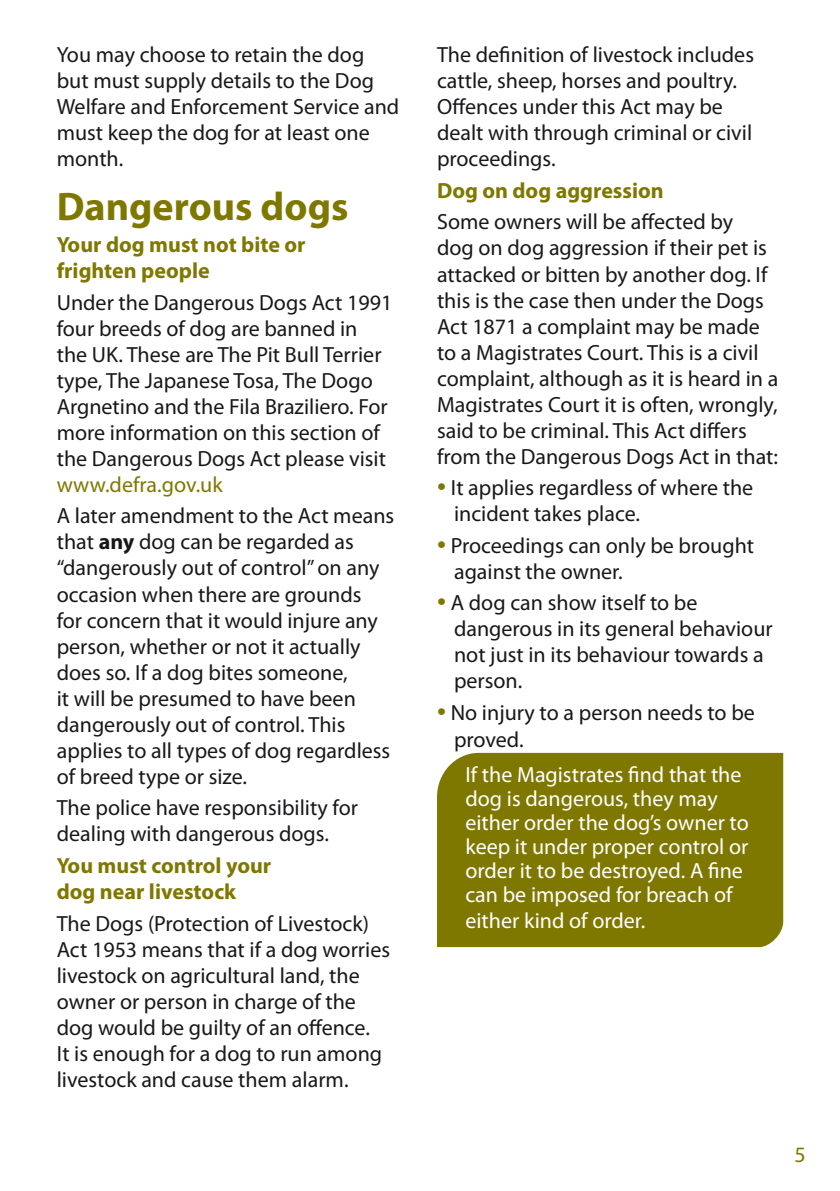
<style>
.page{position:relative;width:840px;height:1191px;background:#fff}
.page>*{position:absolute;margin:0;border:0;box-sizing:border-box;transform-origin:0 0}
.t1{font:700 40px "Myriad Pro";color:#7f7800}
.t2{font:22px/26px "Myriad Pro";color:#1a171b}
.t3{font:22px/24px "Myriad Pro";color:#fff}
.t4{font:700 22px/26px "Myriad Pro";color:#7f7800}
.t5{font:22px "Myriad Pro";color:#7f7800}
.s1{font-weight:700}
.s2{font-size:32px;color:#7f7800}
</style>
<div class="page">
<div style="left:437px;top:753px;width:345px;height:194px;background:#7f7800"></div>
<p class="t2" style="left:57px;top:41px;width:344px">You may choose to retain the dog but must supply details to the Dog<br>Welfare and Enforcement Service and must keep the dog for at least one month.</p>
<h2 class="t1" style="left:57px;top:181px;width:293px">Dangerous dogs</h2>
<h4 class="t4" style="left:57px;top:231px;width:250px">Your dog must not bite or frighten people</h4>
<p class="t2" style="left:57px;top:289px;width:337px">Under the Dangerous Dogs Act 1991 four breeds of dog are banned in the UK. These are The Pit Bull Terrier type, The Japanese Tosa, The Dogo Argnetino and the Fila Braziliero. For more information on this section of the Dangerous Dogs Act please visit</p>
<p class="t5" style="left:57px;top:471px;width:167px">www.defra.gov.uk</p>
<p class="t2" style="left:57px;top:503px;width:339px">A later amendment to the Act means that <span class="s1">any</span> dog can be regarded as “dangerously out of control” on any occasion when there are grounds<br>for concern that it would injure any person, whether or not it actually does so. If a dog bites someone,<br>it will be presumed to have been dangerously out of control. This applies to all types of dog regardless of breed type or size.</p>
<p class="t2" style="left:57px;top:794px;width:303px">The police have responsibility for dealing with dangerous dogs.</p>
<p class="t4" style="left:57px;top:852px;width:216px">You must control your dog near livestock</p>
<p class="t2" style="left:57px;top:910px;width:335px">The Dogs (Protection of Livestock)<br>Act 1953 means that if a dog worries livestock on agricultural land, the owner or person in charge of the dog would be guilty of an offence.<br>It is enough for a dog to run among livestock and cause them alarm.</p>
<p class="t2" style="left:437px;top:41px;width:318px">The definition of livestock includes cattle, sheep, horses and poultry.<br>Offences under this Act may be dealt with through criminal or civil proceedings.</p>
<p class="t4" style="left:437px;top:177px;width:228px">Dog on dog aggression</p>
<p class="t2" style="left:437px;top:209px;width:342px">Some owners will be affected by<br>dog on dog aggression if their pet is attacked or bitten by another dog. If this is the case then under the Dogs Act 1871 a complaint may be made to a Magistrates Court. This is a civil complaint, although as it is heard in a Magistrates Court it is often, wrongly, said to be criminal. This Act differs from the Dangerous Dogs Act in that:</p>
<p class="t2" style="left:454px;top:474px;width:300px;text-indent:-17px"><span class="s2">•</span> It applies regardless of where the incident takes place.</p>
<p class="t2" style="left:454px;top:532px;width:301px;text-indent:-17px"><span class="s2">•</span> Proceedings can only be brought against the owner.</p>
<p class="t2" style="left:454px;top:589px;width:320px;text-indent:-17px"><span class="s2">•</span> A dog can show itself to be dangerous in its general behaviour not just in its behaviour towards a person.</p>
<p class="t2" style="left:454px;top:699px;width:302px;text-indent:-17px"><span class="s2">•</span> No injury to a person needs to be proved.</p>
<p class="t3" style="left:465px;top:762px;width:285px">If the Magistrates find that the dog is dangerous, they may either order the dog’s owner to keep it under proper control or order it to be destroyed. A fine can be imposed for breach of</p>
<p class="t3" style="left:465px;top:908px;width:181px">either kind of order.</p>
<p class="t5" style="left:794px;top:1141px;width:13px">5</p>
</div>
